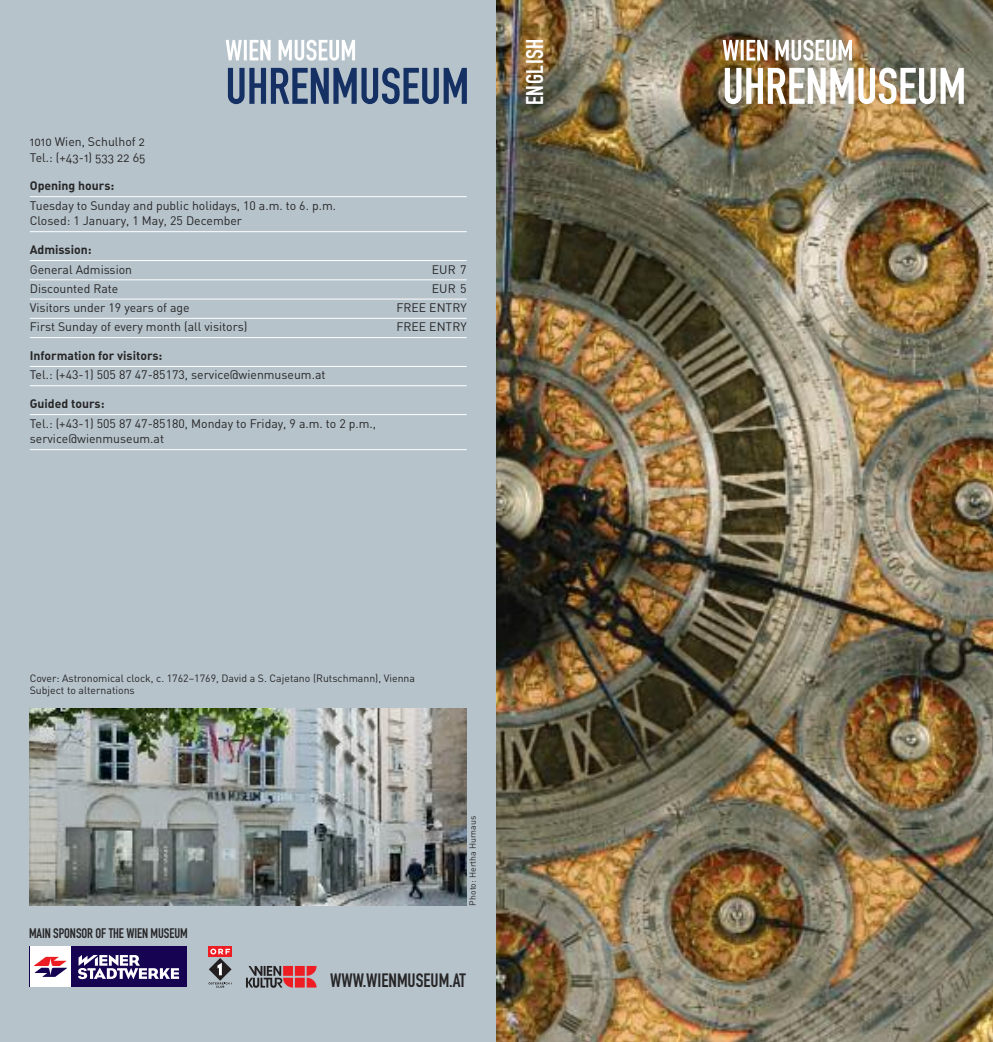
<style>
.page{position:relative;width:993px;height:1042px;background:#fff}
.page>*{position:absolute;margin:0;border:0;box-sizing:border-box;transform-origin:0 0}
.t1{font:50.57px "DIN Engschrift";color:#153063}
.t2{font:50.57px "DIN Engschrift";color:#fff}
.t3{font:23.8px "DIN Engschrift";letter-spacing:.025em;color:#fff}
.t4{font:19.07px "DIN Engschrift";color:#272627}
.t5{font:13.65px "DIN Engschrift";letter-spacing:-.005em;color:#272627}
.t6{font:12.25px/15.8px "DIN";color:#272627}
.t7{font:12.25px "DINCE Bold Alternate";color:#272627}
.t8{font:12.25px/15.8px "DINCE Regular Alternate";color:#272627}
.t9{font:10.5px/12.2px "DIN";color:#272627}
.t10{font:8.75px "DINCE Regular Alternate";color:#272627}
.s1{font-family:"DIN"}
</style>
<div class="page">
<div style="left:0;top:0;width:496px;height:1042px;background:#b6c3cb"></div>
<img style="left:496px;top:0;width:496px;height:1042px">
<img style="left:722px;top:40px;width:129px;height:21px">
<img style="left:225px;top:40px;width:130px;height:21px">
<img style="left:30px;top:708px;width:436px;height:197px">
<hr style="left:30px;top:196px;width:436px;height:1px;background:#fff">
<hr style="left:30px;top:231px;width:436px;height:1px;background:#fff">
<hr style="left:30px;top:260px;width:436px;height:1px;background:#fff">
<hr style="left:30px;top:279px;width:436px;height:1px;background:#fff">
<hr style="left:30px;top:299px;width:436px;height:1px;background:#fff">
<hr style="left:30px;top:318px;width:436px;height:1px;background:#fff">
<hr style="left:30px;top:337px;width:436px;height:1px;background:#fff">
<hr style="left:30px;top:366px;width:436px;height:1px;background:#fff">
<hr style="left:30px;top:385px;width:436px;height:1px;background:#fff">
<hr style="left:30px;top:414px;width:436px;height:1px;background:#fff">
<hr style="left:30px;top:449px;width:436px;height:1px;background:#fff">
<div style="left:30px;top:946px;width:157px;height:41px;background:#160352"></div>
<div style="left:30px;top:946px;width:41px;height:41px;background:#fff"></div>
<svg style="left:34px;top:957px;width:33px;height:20px"></svg>
<svg style="left:78px;top:954px;width:101px;height:25px"></svg>
<div style="left:208px;top:946px;width:24px;height:10px;background:#ee1d23"></div>
<svg style="left:208px;top:948px;width:24px;height:39px"></svg>
<svg style="left:246px;top:966px;width:70px;height:22px"></svg>
<h2 class="t3" style="left:526px;top:105px;width:68px;rotate:-90deg">ENGLISH</h2>
<h1 class="t1" style="left:225px;top:68px;width:245px">UHRENMUSEUM</h1>
<h1 class="t2" style="left:722px;top:68px;width:245px">UHRENMUSEUM</h1>
<p class="t8" style="left:30px;top:133px;width:117px">1010 Wien, Schulhof 2<br>Tel.: (+43-1) 533 22 65</p>
<p class="t7" style="left:30px;top:179px;width:86px">Opening hours:</p>
<p class="t6" style="left:30px;top:198px;width:308px">Tuesday to Sunday and public holidays, 10 a.m. to 6. p.m.<br>Closed: 1 January, 1 May, 25 December</p>
<p class="t7" style="left:30px;top:243px;width:63px">Admission:</p>
<p class="t6" style="left:30px;top:261px;width:104px">General Admission</p>
<p class="t8" style="left:432px;top:261px;width:36px">EUR <span class="s1">7</span></p>
<p class="t6" style="left:30px;top:281px;width:90px">Discounted Rate</p>
<p class="t8" style="left:432px;top:280px;width:36px">EUR <span class="s1">5</span></p>
<p class="t6" style="left:30px;top:300px;width:161px">Visitors under 19 years of age</p>
<p class="t6" style="left:396px;top:300px;width:72px">FREE ENTRY</p>
<p class="t6" style="left:30px;top:319px;width:219px">First Sunday of every month (all visitors)</p>
<p class="t6" style="left:396px;top:319px;width:72px">FREE ENTRY</p>
<p class="t7" style="left:30px;top:348px;width:134px">Information for visitors:</p>
<p class="t6" style="left:30px;top:367px;width:297px">Tel.: (+43-1) 505 87 47-85173, service@wienmuseum.at</p>
<p class="t7" style="left:30px;top:397px;width:76px">Guided tours:</p>
<p class="t6" style="left:30px;top:415px;width:348px">Tel.: (+43-1) 505 87 47-85180, Monday to Friday, 9 a.m. to 2 p.m., service@wienmuseum.at</p>
<p class="t9" style="left:30px;top:672px;width:386px">Cover: Astronomical clock, c. 1762–1769, David a S. Cajetano (Rutschmann), Vienna<br>Subject to alternations</p>
<p class="t5" style="left:29px;top:928px;width:160px">MAIN SPONSOR OF THE WIEN MUSEUM</p>
<p class="t10" style="left:467px;top:905px;width:91px;rotate:-90deg">Photo: Hertha Hurnaus</p>
<h3 class="t4" style="left:330px;top:974px;width:137px">WWW.WIENMUSEUM.AT</h3>
</div>
